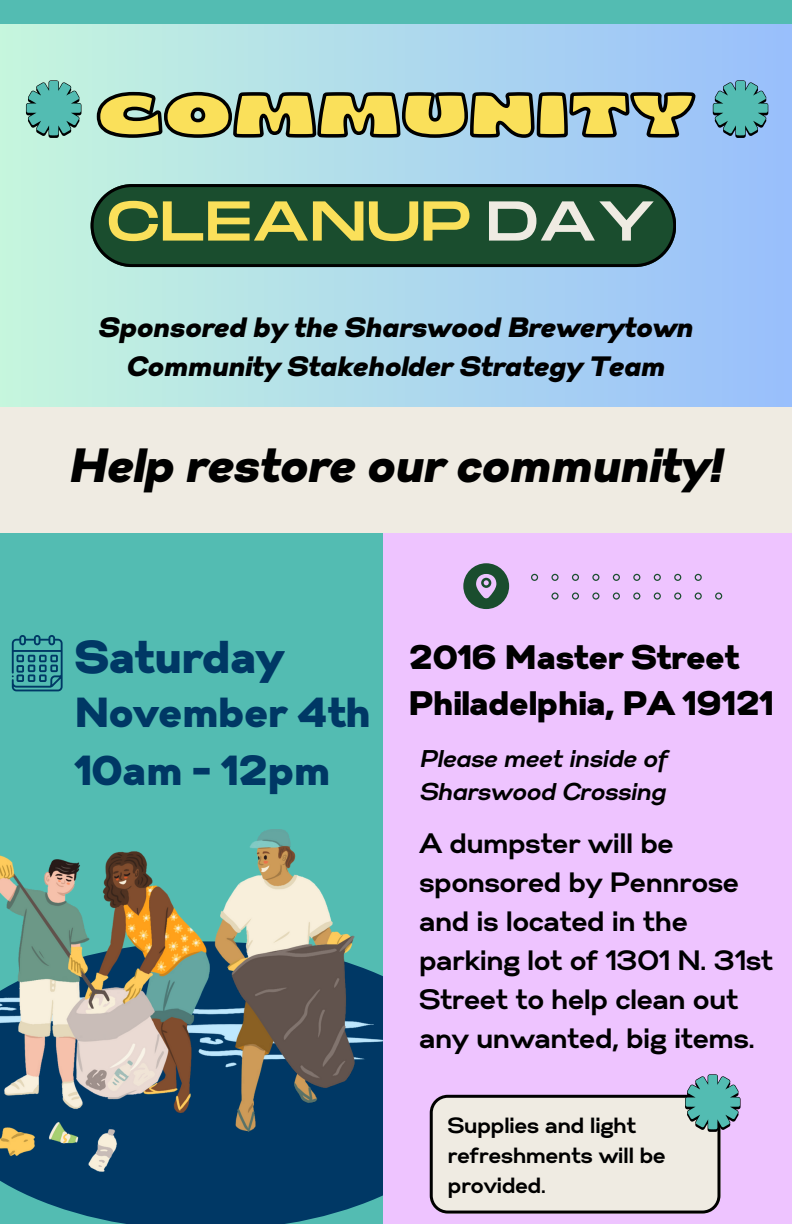
<style>
.page{position:relative;width:792px;height:1224px;background:#53bcb2}
.page>*{position:absolute;margin:0;border:0;box-sizing:border-box;transform-origin:0 0}
.t1{font:900 expanded 59px "Gliker";letter-spacing:.06em;color:#fae05a}
.t2{font:56px "Monument Extended";color:#fae05a}
.t3{font:italic 900 48px "Gabriel Sans";color:#000}
.t4{font:900 46px "Gabriel Sans";color:#003865}
.t5{font:900 42px "Gabriel Sans";color:#003865}
.t6{font:900 34px/46.4px "Gabriel Sans";color:#000}
.t7{font:700 28px/39px "Gabriel Sans";color:#000}
.t8{font:italic 900 28px/39px "Gabriel Sans";color:#000;text-align:center}
.t9{font:italic 700 24.2px/33px "Gabriel Sans";color:#000}
.t10{font:700 22px/30px "Gabriel Sans";color:#000}
.s1{color:#efebe2}
</style>
<div class="page">
<div style="left:0;top:25px;width:792px;height:386px;background:linear-gradient(to right,#c5f6dd,#99bffc)"></div>
<svg style="left:0;top:1171px;width:383px;height:53px;fill:#003865"></svg>
<div style="left:383px;top:497px;width:409px;height:727px;background:#eec4ff"></div>
<div style="left:0;top:408px;width:792px;height:125px;background:#efebe2"></div>
<img style="left:0;top:829px;width:383px;height:342px">
<svg style="left:12px;top:635px;width:51px;height:56px"></svg>
<svg style="left:463px;top:563px;width:46px;height:46px"></svg>
<svg style="left:713px;top:80px;width:55px;height:57px"></svg>
<svg style="left:26px;top:80px;width:55px;height:57px"></svg>
<svg style="left:695px;top:574px;width:7px;height:7px"></svg>
<svg style="left:674px;top:574px;width:7px;height:7px"></svg>
<svg style="left:654px;top:574px;width:7px;height:7px"></svg>
<svg style="left:633px;top:574px;width:7px;height:7px"></svg>
<svg style="left:613px;top:574px;width:7px;height:7px"></svg>
<svg style="left:592px;top:574px;width:7px;height:7px"></svg>
<svg style="left:572px;top:574px;width:7px;height:7px"></svg>
<svg style="left:551px;top:574px;width:8px;height:7px"></svg>
<svg style="left:531px;top:574px;width:7px;height:7px"></svg>
<svg style="left:715px;top:592px;width:7px;height:8px"></svg>
<svg style="left:695px;top:592px;width:7px;height:8px"></svg>
<svg style="left:674px;top:592px;width:7px;height:8px"></svg>
<svg style="left:654px;top:592px;width:7px;height:8px"></svg>
<svg style="left:633px;top:592px;width:7px;height:8px"></svg>
<svg style="left:613px;top:592px;width:7px;height:8px"></svg>
<svg style="left:592px;top:592px;width:7px;height:8px"></svg>
<svg style="left:572px;top:592px;width:7px;height:8px"></svg>
<svg style="left:551px;top:592px;width:8px;height:8px"></svg>
<svg style="left:94px;top:34px;width:605px;height:374px"></svg>
<svg style="left:430px;top:1074px;width:311px;height:139px"></svg>
<p class="t1" style="left:98px;top:78px;width:598px">COMMUNITY</p>
<p class="t2" style="left:107px;top:190px;width:551px">CLEANUP <span class="s1">DAY</span></p>
<p class="t8" style="left:99px;top:309px;width:596px">Sponsored by the Sharswood Brewerytown<br>Community Stakeholder Strategy Team</p>
<p class="t3" style="left:70px;top:444px;width:654px">Help restore our community!</p>
<p class="t4" style="left:76px;top:637px;width:211px">Saturday</p>
<p class="t6" style="left:410px;top:636px;width:366px">2016 Master Street<br>Philadelphia, PA 19121</p>
<p class="t9" style="left:420px;top:743px;width:249px">Please meet inside of<br>Sharswood Crossing</p>
<p class="t5" style="left:76px;top:694px;width:298px">November 4th</p>
<p class="t5" style="left:76px;top:752px;width:257px">10am - 12pm</p>
<p class="t7" style="left:420px;top:826px;width:355px">A dumpster will be sponsored by Pennrose and is located in the parking lot of 1301 N. 31st<br>Street to help clean out any unwanted, big items.</p>
<p class="t10" style="left:448px;top:1111px;width:219px">Supplies and light refreshments will be provided.</p>
</div>
